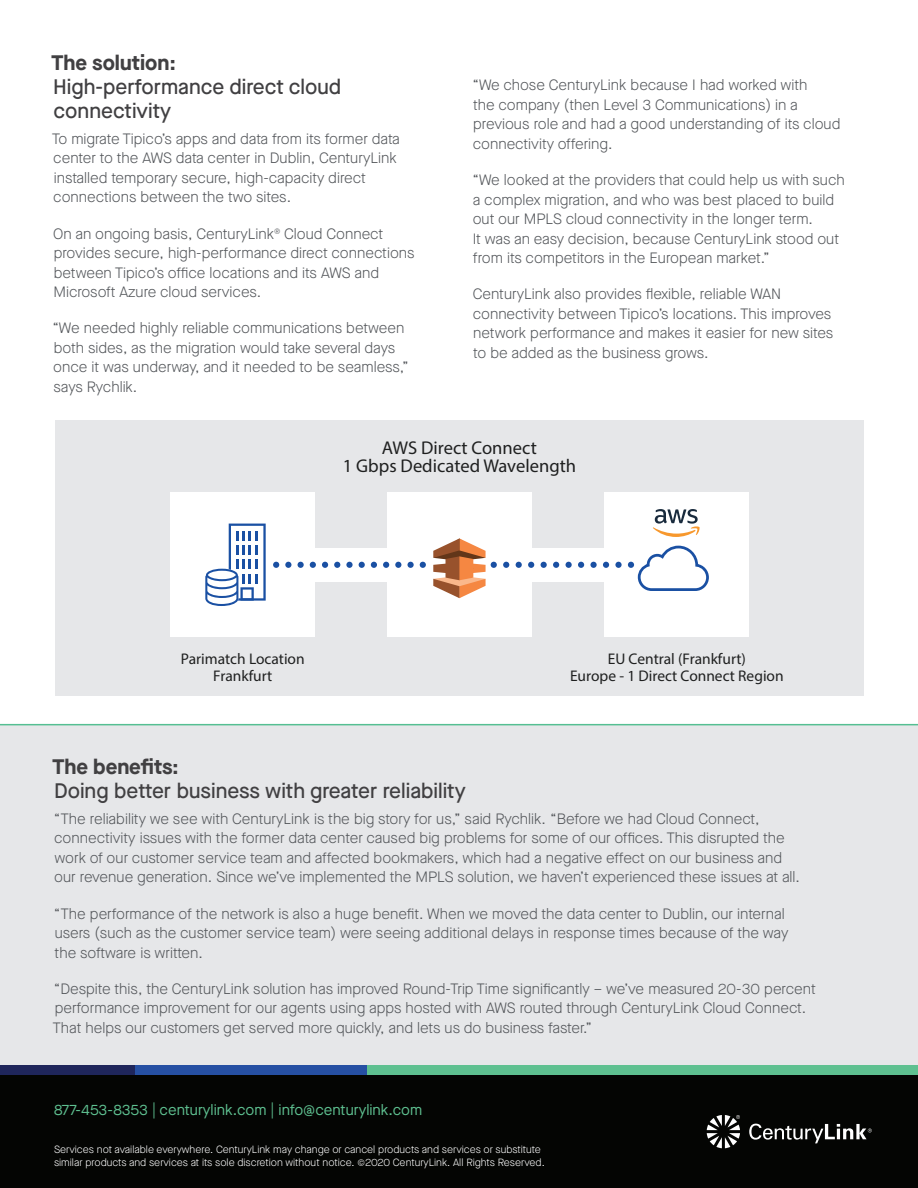
<style>
.page{position:relative;width:918px;height:1188px;background:#fff}
.page>*{position:absolute;margin:0;border:0;box-sizing:border-box;transform-origin:0 0}
.t1{font:500 21px/24px "Maison Neue";color:#414042}
.t2{font:700 21px "Maison Neue";color:#414042}
.t3{font:18.6px "Maison Neue";color:#1f2020}
.t4{font:700 18.6px "Maison Neue";color:#1f2020}
.t5{font:700 15.45px "Maison Neue";color:#1f2020}
.t6{font:15.45px "Maison Neue";color:#1f2020}
.t7{font:300 15px/19.5px "Maison Neue";color:#53565a}
.t8{font:15px "Maison Neue";color:#5ec090}
.t9{font:300 10.5px/13.5px "Maison Neue";color:#fff}
</style>
<div class="page">
<div style="left:0;top:1070px;width:918px;height:118px;background:#040503"></div>
<svg style="left:707px;top:1115px;width:33px;height:33px"></svg>
<svg style="left:749px;top:1123px;width:123px;height:20px"></svg>
<div style="left:367px;top:1065px;width:551px;height:10px;background:#5ec090"></div>
<div style="left:0;top:1065px;width:135px;height:10px;background:#1f265b"></div>
<div style="left:135px;top:1065px;width:232px;height:10px;background:#2650a3"></div>
<div style="left:0;top:725px;width:918px;height:340px;background:#e6e7e9"></div>
<hr style="left:0;top:724px;width:918px;height:1px;background:#55bf92">
<div style="left:55px;top:421px;width:809px;height:275px;background:#e6e7e9"></div>
<div style="left:247px;top:548px;width:382px;height:34px;background:#fff"></div>
<div style="left:170px;top:493px;width:145px;height:144px;background:#fff"></div>
<div style="left:387px;top:493px;width:145px;height:144px;background:#fff"></div>
<div style="left:604px;top:493px;width:145px;height:144px;background:#fff"></div>
<svg style="left:653px;top:509px;width:47px;height:28px"></svg>
<svg style="left:205px;top:524px;width:61px;height:82px"></svg>
<svg style="left:273px;top:562px;width:6px;height:6px"></svg>
<svg style="left:285px;top:562px;width:129px;height:6px"></svg>
<svg style="left:420px;top:562px;width:6px;height:6px"></svg>
<svg style="left:433px;top:538px;width:64px;height:60px"></svg>
<svg style="left:503px;top:562px;width:119px;height:6px"></svg>
<svg style="left:628px;top:546px;width:81px;height:45px"></svg>
<h1 class="t2" style="left:51px;top:48px;width:126px">The solution:</h1>
<h1 class="t1" style="left:53px;top:74px;width:290px">High-performance direct cloud connectivity</h1>
<p class="t7" style="left:52px;top:129px;width:350px">To migrate Tipico’s apps and data from its former data center to the AWS data center in Dublin, CenturyLink installed temporary secure, high-capacity direct connections between the two sites.</p>
<p class="t7" style="left:53px;top:224px;width:363px">On an ongoing basis, CenturyLink<sup>®</sup> Cloud Connect provides secure, high-performance direct connections between Tipico’s office locations and its AWS and Microsoft Azure cloud services.</p>
<p class="t7" style="left:52px;top:318px;width:358px">“We needed highly reliable communications between both sides, as the migration would take several days once it was underway, and it needed to be seamless,” says Rychlik.</p>
<p class="t7" style="left:472px;top:75px;width:370px">“We chose CenturyLink because I had worked with<br>the company (then Level 3 Communications) in a previous role and had a good understanding of its cloud connectivity offering.</p>
<p class="t7" style="left:472px;top:170px;width:374px">“We looked at the providers that could help us with such a complex migration, and who was best placed to build out our MPLS cloud connectivity in the longer term.<br>It was an easy decision, because CenturyLink stood out from its competitors in the European market.”</p>
<p class="t7" style="left:473px;top:284px;width:362px">CenturyLink also provides flexible, reliable WAN connectivity between Tipico’s locations. This improves network performance and makes it easier for new sites to be added as the business grows.</p>
<p class="t4" style="left:382px;top:436px;width:156px">AWS Direct Connect</p>
<p class="t3" style="left:343px;top:455px;width:235px">1 Gbps Dedicated Wavelength</p>
<p class="t5" style="left:181px;top:649px;width:125px">Parimatch Location</p>
<p class="t6" style="left:213px;top:666px;width:60px">Frankfurt</p>
<p class="t5" style="left:608px;top:649px;width:140px">EU Central (Frankfurt)</p>
<p class="t6" style="left:570px;top:666px;width:215px">Europe - 1 Direct Connect Region</p>
<h1 class="t2" style="left:52px;top:752px;width:128px">The benefits:</h1>
<h1 class="t1" style="left:54px;top:778px;width:413px">Doing better business with greater reliability</h1>
<p class="t7" style="left:54px;top:809px;width:748px">“The reliability we see with CenturyLink is the big story for us,” said Rychlik. “Before we had Cloud Connect, connectivity issues with the former data center caused big problems for some of our offices. This disrupted the work of our customer service team and affected bookmakers, which had a negative effect on our business and our revenue generation. Since we’ve implemented the MPLS solution, we haven’t experienced these issues at all.</p>
<p class="t7" style="left:54px;top:904px;width:736px">“The performance of the network is also a huge benefit. When we moved the data center to Dublin, our internal users (such as the customer service team) were seeing additional delays in response times because of the way the software is written.</p>
<p class="t7" style="left:53px;top:979px;width:765px">“Despite this, the CenturyLink solution has improved Round-Trip Time significantly – we’ve measured 20-30 percent performance improvement for our agents using apps hosted with AWS routed through CenturyLink Cloud Connect.<br>That helps our customers get served more quickly, and lets us do business faster.”</p>
<p class="t8" style="left:54px;top:1100px;width:370px">877-453-8353 | centurylink.com | info@centurylink.com</p>
<p class="t9" style="left:54px;top:1142px;width:492px">Services not available everywhere. CenturyLink may change or cancel products and services or substitute similar products and services at its sole discretion without notice. ©2020 CenturyLink. All Rights Reserved.</p>
</div>
